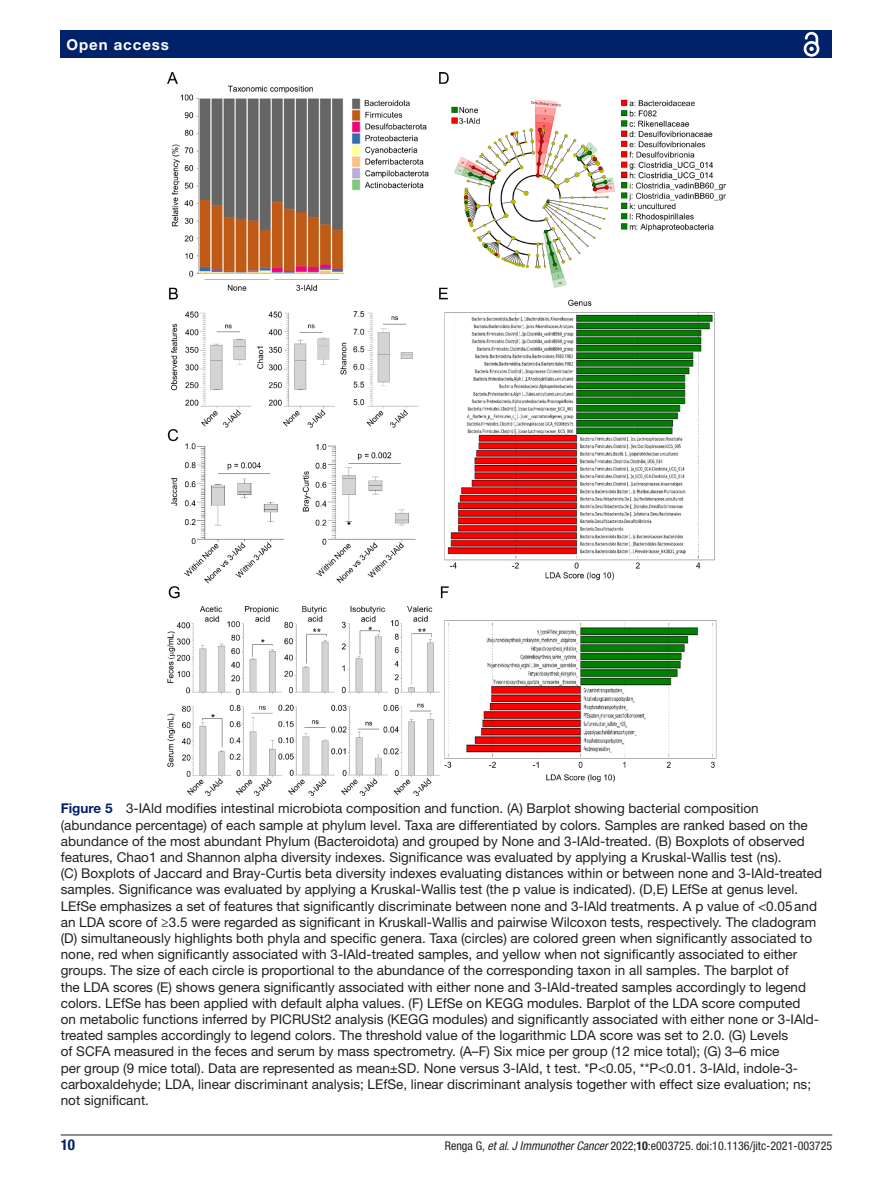
<style>
.page{position:relative;width:893px;height:1191px;background:#fff}
.page>*{position:absolute;margin:0;border:0;box-sizing:border-box;transform-origin:0 0}
.t1{font:700 15px "Helvetica Neue LT Std";letter-spacing:.065em;color:#fff}
.t2{font:700 condensed 15px "Helvetica Neue LT Std";color:#00226b}
.t3{font:13.5px/16.2px "Helvetica Neue LT Std";color:#231f20}
.t4{font:condensed 12px "Helvetica Neue LT Std";color:#231f20}
.s1{font-weight:700;color:#00226b}
.s2{font-style:italic}
.s3{font-weight:700}
</style>
<div class="page">
<hr style="left:61px;top:1134px;width:771px;height:1px;background:#231f20">
<div style="left:61px;top:31px;width:771px;height:27px;background:#00226b"></div>
<svg style="left:803px;top:31px;width:17px;height:26px"></svg>
<img style="left:167px;top:73px;width:559px;height:722px">
<p class="t1" style="left:66px;top:35px;width:104px">Open access</p>
<p class="t3" style="left:61px;top:800px;width:763px"><span class="s1">Figure 5</span> 3-IAld modifies intestinal microbiota composition and function. (A) Barplot showing bacterial composition (abundance percentage) of each sample at phylum level. Taxa are differentiated by colors. Samples are ranked based on the abundance of the most abundant Phylum (Bacteroidota) and grouped by None and 3-IAld-treated. (B) Boxplots of observed features, Chao1 and Shannon alpha diversity indexes. Significance was evaluated by applying a Kruskal-Wallis test (ns).<br>(C) Boxplots of Jaccard and Bray-Curtis beta diversity indexes evaluating distances within or between none and 3-IAld-treated samples. Significance was evaluated by applying a Kruskal-Wallis test (the p value is indicated). (D,E) LEfSe at genus level.<br>LEfSe emphasizes a set of features that significantly discriminate between none and 3-IAld treatments. A p value of &lt;0.05and an LDA score of ≥3.5 were regarded as significant in Kruskall-Wallis and pairwise Wilcoxon tests, respectively. The cladogram (D) simultaneously highlights both phyla and specific genera. Taxa (circles) are colored green when significantly associated to none, red when significantly associated with 3-IAld-treated samples, and yellow when not significantly associated to either groups. The size of each circle is proportional to the abundance of the corresponding taxon in all samples. The barplot of<br>the LDA scores (E) shows genera significantly associated with either none and 3-IAld-treated samples accordingly to legend colors. LEfSe has been applied with default alpha values. (F) LEfSe on KEGG modules. Barplot of the LDA score computed<br>on metabolic functions inferred by PICRUSt2 analysis (KEGG modules) and significantly associated with either none or 3-IAld&shy;treated samples accordingly to legend colors. The threshold value of the logarithmic LDA score was set to 2.0. (G) Levels<br>of SCFA measured in the feces and serum by mass spectrometry. (A–F) Six mice per group (12 mice total); (G) 3–6 mice<br>per group (9 mice total). Data are represented as mean±SD. None versus 3-IAld, t test. *P&lt;0.05, **P&lt;0.01. 3-IAld, indole-3- carboxaldehyde; LDA, linear discriminant analysis; LEfSe, linear discriminant analysis together with effect size evaluation; ns; not significant.</p>
<p class="t2" style="left:61px;top:1135px;width:16px">10</p>
<p class="t4" style="left:445px;top:1138px;width:389px">Renga G, <span class="s2">et al</span>. <span class="s2">J Immunother Cancer</span> 2022;<span class="s3">10</span>:e003725. doi:10.1136/jitc-2021-003725</p>
</div>
